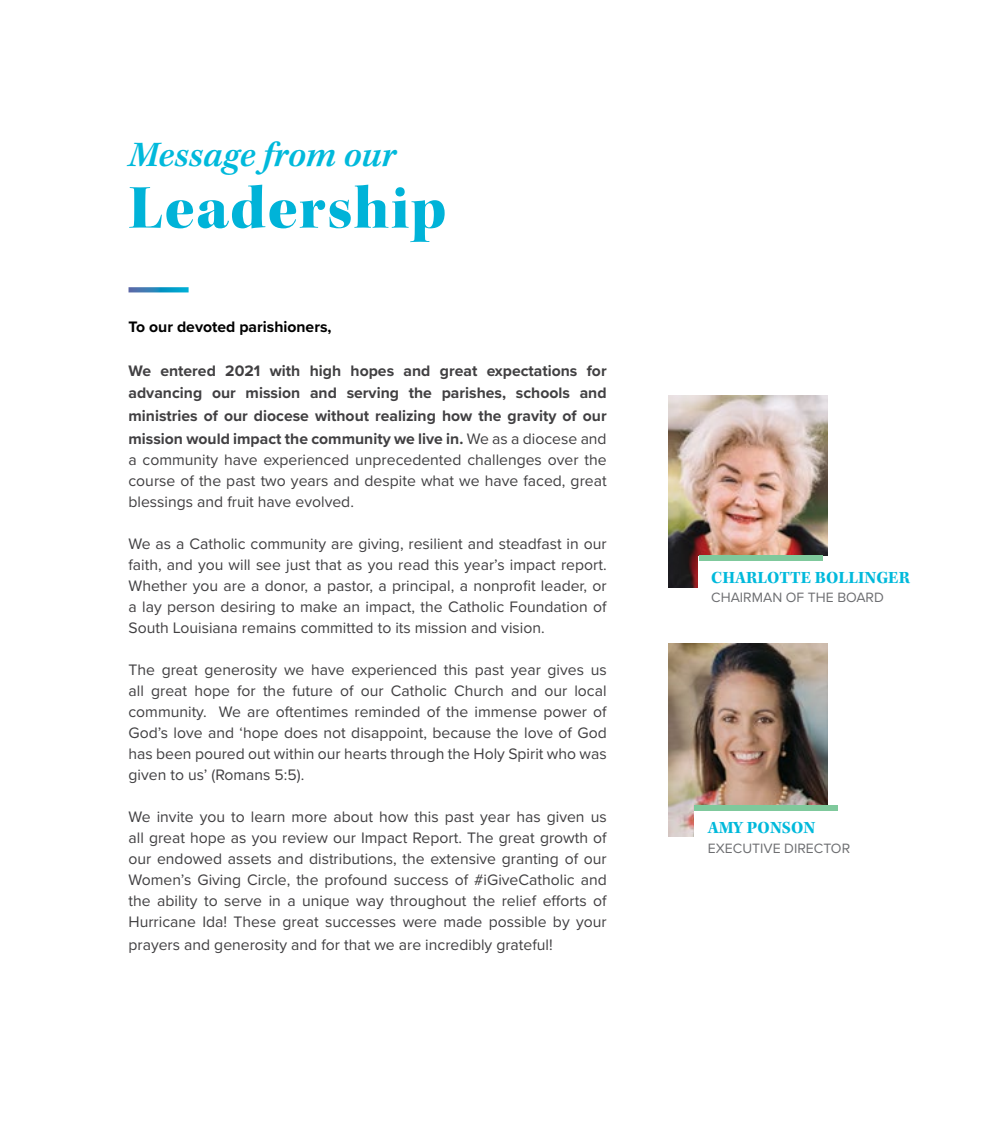
<style>
.page{position:relative;width:1008px;height:1134px;background:#fff}
.page>*{position:absolute;margin:0;border:0;box-sizing:border-box;transform-origin:0 0}
.t1{font:63px "Kepler Std Black Disp";letter-spacing:.03em;color:#00b3d8}
.t2{font:italic 600 36.75px "Kepler Std";color:#00b9db}
.t3{font:700 17.5px "Kepler Std";letter-spacing:.005em;color:#00b9db}
.t4{font:15.75px/21px "Proxima Nova";color:#414042;text-align:justify}
.t5{font:700 15.75px/22.8px "Proxima Nova";color:#414042;text-align:justify}
.t6{font:700 15.75px "Proxima Nova";color:#000}
.t7{font:14px "Proxima Nova";color:#6d6e71}
.s1{font-weight:400}
</style>
<div class="page">
<img style="left:669px;top:644px;width:159px;height:192px">
<img style="left:669px;top:396px;width:159px;height:192px">
<svg style="left:129px;top:287px;width:60px;height:5px"></svg>
<div style="left:694px;top:806px;width:162px;height:36px;background:#fff"></div>
<div style="left:699px;top:556px;width:140px;height:35px;background:#fff"></div>
<div style="left:699px;top:555px;width:124px;height:5px;background:#7fc99c"></div>
<div style="left:694px;top:805px;width:144px;height:5px;background:#7fc99c"></div>
<h2 class="t2" style="left:129px;top:133px;width:269px">Message from our</h2>
<h1 class="t1" style="left:129px;top:171px;width:319px">Leadership</h1>
<p class="t6" style="left:129px;top:315px;width:205px">To our devoted parishioners,</p>
<p class="t5" style="left:129px;top:359px;width:480px">We entered 2021 with high hopes and great expectations for advancing our mission and serving the parishes, schools and ministries of our diocese without realizing how the gravity of our mission would impact the community we live in. <span class="s1">We as a diocese and</span></p>
<p class="t4" style="left:129px;top:448px;width:480px">a community have experienced unprecedented challenges over the course of the past two years and despite what we have faced, great blessings and fruit have evolved.</p>
<p class="t4" style="left:129px;top:532px;width:480px">We as a Catholic community are giving, resilient and steadfast in our faith, and you will see just that as you read this year’s impact report.<br>Whether you are a donor, a pastor, a principal, a nonprofit leader, or a lay person desiring to make an impact, the Catholic Foundation of South Louisiana remains committed to its mission and vision.</p>
<p class="t4" style="left:129px;top:658px;width:480px">The great generosity we have experienced this past year gives us all great hope for the future of our Catholic Church and our local community. We are oftentimes reminded of the immense power of God’s love and ‘hope does not disappoint, because the love of God has been poured out within our hearts through the Holy Spirit who was given to us’ (Romans 5:5).</p>
<p class="t4" style="left:129px;top:805px;width:480px">We invite you to learn more about how this past year has given us all great hope as you review our Impact Report. The great growth of our endowed assets and distributions, the extensive granting of our Women’s Giving Circle, the profound success of #iGiveCatholic and the ability to serve in a unique way throughout the relief efforts of Hurricane Ida! These great successes were made possible by your</p>
<p class="t4" style="left:129px;top:933px;width:426px">prayers and generosity and for that we are incredibly grateful!</p>
<p class="t3" style="left:711px;top:567px;width:200px">CHARLOTTE BOLLINGER</p>
<p class="t7" style="left:711px;top:587px;width:174px">CHAIRMAN OF THE BOARD</p>
<p class="t3" style="left:708px;top:818px;width:109px">AMY PONSON</p>
<p class="t7" style="left:708px;top:838px;width:144px">EXECUTIVE DIRECTOR</p>
</div>
